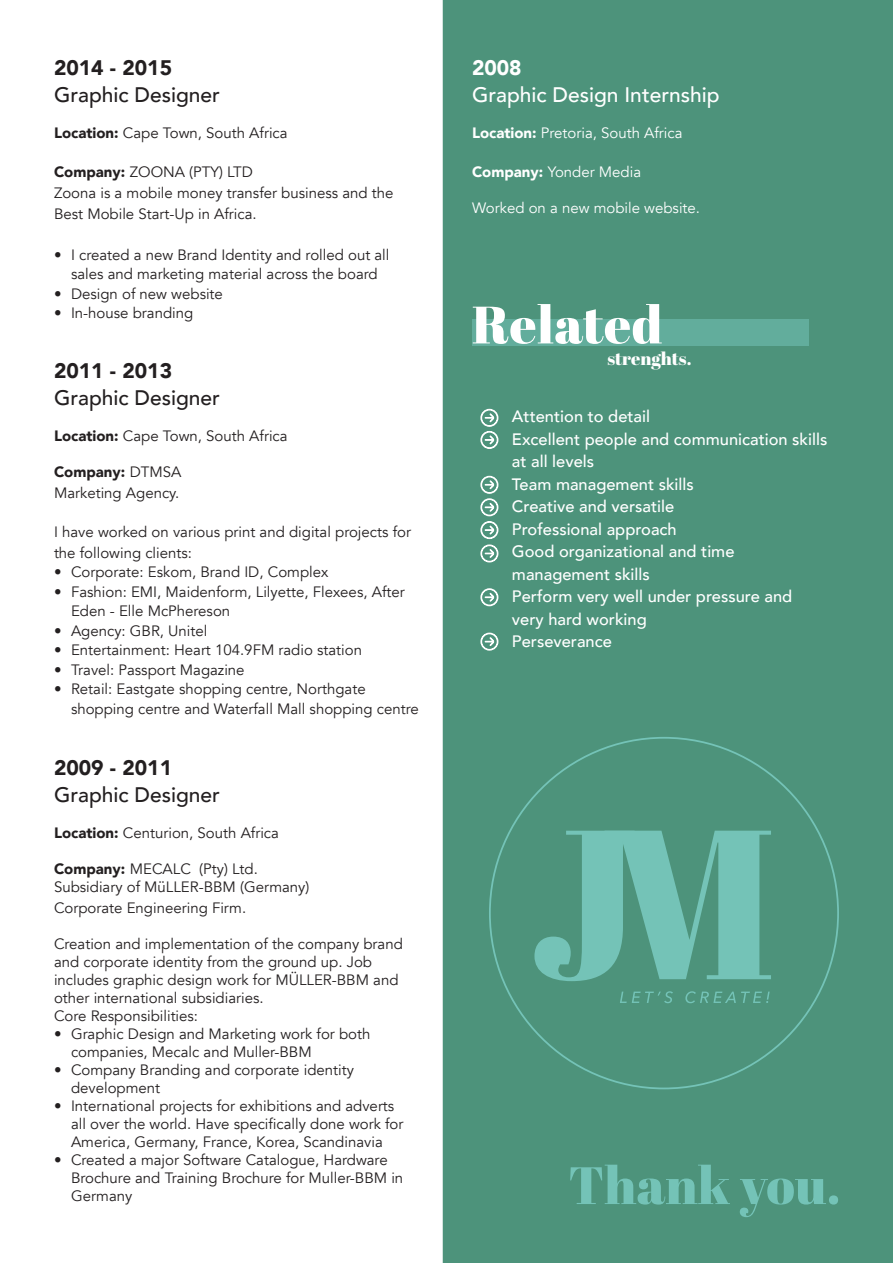
<style>
.page{position:relative;width:893px;height:1263px;background:#fff}
.page>*{position:absolute;margin:0;border:0;box-sizing:border-box;transform-origin:0 0}
.t1{font:52.5px "Abril Fatface";color:#74c3b7}
.t2{font:52.5px "Abril Fatface";letter-spacing:.01em;color:#fff}
.t3{font:500 21px "Avenir";color:#231f20}
.t4{font:900 21px "Avenir";color:#231f20}
.t5{font:500 21px "Avenir";color:#fff}
.t6{font:900 21px "Avenir";color:#fff}
.t7{font:18px "Abril Fatface";color:#fff}
.t8{font:500 16.5px/22.5px "Avenir";color:#fff}
.t9{font:15px/18px "Avenir";color:#231f20}
.t10{font:15px "Avenir";color:#fff}
.t11{font:900 15px "Avenir";color:#231f20}
.s1{font-weight:900}
.s2{font-weight:400}
</style>
<div class="page">
<div style="left:442px;top:0;width:451px;height:1263px;background:#4d937b"></div>
<div style="left:472px;top:319px;width:337px;height:26px;background:#62ad9c"></div>
<svg style="left:534px;top:831px;width:237px;height:150px;background:#62ad9c"></svg>
<svg style="left:620px;top:991px;width:53px;height:12px"></svg>
<svg style="left:685px;top:991px;width:85px;height:12px"></svg>
<svg style="left:480px;top:409px;width:19px;height:40px"></svg>
<svg style="left:480px;top:475px;width:19px;height:88px"></svg>
<svg style="left:480px;top:588px;width:19px;height:18px"></svg>
<svg style="left:480px;top:632px;width:19px;height:19px"></svg>
<p class="t4" style="left:54px;top:50px;width:120px">2014 - 2015</p>
<p class="t3" style="left:54px;top:77px;width:168px">Graphic Designer</p>
<p class="t9" style="left:54px;top:124px;width:235px"><span class="s1">Location:</span> Cape Town, South Africa</p>
<p class="t9" style="left:54px;top:163px;width:200px"><span class="s1">Company:</span> ZOONA (PTY) LTD</p>
<p class="t9" style="left:54px;top:183px;width:341px;line-height:21px">Zoona is a mobile money transfer business and the<br>Best Mobile Start-Up in Africa.</p>
<p class="t9" style="left:54px;top:245px;width:337px;line-height:19.5px;text-align:center">• I created a new Brand Identity and rolled out all sales and marketing material across the board</p>
<p class="t9" style="left:54px;top:285px;width:170px">• Design of new website</p>
<p class="t9" style="left:54px;top:304px;width:141px">• In-house branding</p>
<p class="t4" style="left:54px;top:352px;width:120px">2011 - 2013</p>
<p class="t3" style="left:54px;top:379px;width:168px">Graphic Designer</p>
<p class="t9" style="left:54px;top:427px;width:235px"><span class="s1">Location:</span> Cape Town, South Africa</p>
<p class="t11" style="left:54px;top:458px;width:129px">Company: <span class="s2">DTMSA</span></p>
<p class="t9" style="left:54px;top:484px;width:127px">Marketing Agency.</p>
<p class="t9" style="left:54px;top:521px;width:358px;line-height:21px">I have worked on various print and digital projects for the following clients:</p>
<p class="t9" style="left:54px;top:563px;width:276px">• Corporate: Eskom, Brand ID, Complex</p>
<p class="t9" style="left:71px;top:582px;width:335px;line-height:19.5px;text-indent:-17px">• Fashion: EMI, Maidenform, Lilyette, Flexees, After<br>Eden - Elle McPhereson</p>
<p class="t9" style="left:54px;top:622px;width:155px">• Agency: GBR, Unitel</p>
<p class="t9" style="left:54px;top:641px;width:310px">• Entertainment: Heart 104.9FM radio station</p>
<p class="t9" style="left:54px;top:661px;width:192px">• Travel: Passport Magazine</p>
<p class="t9" style="left:71px;top:679px;width:349px;line-height:19.5px;text-indent:-17px">• Retail: Eastgate shopping centre, Northgate shopping centre and Waterfall Mall shopping centre</p>
<p class="t4" style="left:54px;top:750px;width:120px">2009 - 2011</p>
<p class="t3" style="left:54px;top:776px;width:168px">Graphic Designer</p>
<p class="t9" style="left:54px;top:824px;width:226px"><span class="s1">Location:</span> Centurion, South Africa</p>
<p class="t9" style="left:54px;top:860px;width:205px"><span class="s1">Company:</span> MECALC (Pty) Ltd.</p>
<p class="t9" style="left:54px;top:878px;width:257px">Subsidiary of MüLLER-BBM (Germany)</p>
<p class="t9" style="left:54px;top:899px;width:194px">Corporate Engineering Firm.</p>
<p class="t9" style="left:54px;top:935px;width:350px">Creation and implementation of the company brand and corporate identity from the ground up. Job includes graphic design work for MÜLLER-BBM and other international subsidiaries.<br>Core Responsibilities:</p>
<p class="t9" style="left:71px;top:1025px;width:301px;text-indent:-17px">• Graphic Design and Marketing work for both companies, Mecalc and Muller-BBM</p>
<p class="t9" style="left:71px;top:1061px;width:285px;text-indent:-17px">• Company Branding and corporate identity development</p>
<p class="t9" style="left:71px;top:1097px;width:334px;text-indent:-17px">• International projects for exhibitions and adverts all over the world. Have specifically done work for<br>America, Germany, France, Korea, Scandinavia</p>
<p class="t9" style="left:71px;top:1151px;width:334px;text-indent:-17px">• Created a major Software Catalogue, Hardware<br>Brochure and Training Brochure for Muller-BBM in<br>Germany</p>
<p class="t6" style="left:472px;top:50px;width:51px">2008</p>
<p class="t5" style="left:472px;top:77px;width:249px">Graphic Design Internship</p>
<p class="t10" style="left:472px;top:124px;width:212px"><span class="s1">Location:</span> Pretoria, South Africa</p>
<p class="t10" style="left:472px;top:163px;width:171px"><span class="s1">Company:</span> Yonder Media</p>
<p class="t10" style="left:472px;top:199px;width:230px">Worked on a new mobile website.</p>
<p class="t2" style="left:472px;top:288px;width:192px">Related</p>
<p class="t7" style="left:607px;top:346px;width:85px">strenghts.</p>
<p class="t8" style="left:512px;top:404px;width:140px">Attention to detail</p>
<p class="t8" style="left:512px;top:427px;width:317px">Excellent people and communication skills at all levels</p>
<p class="t8" style="left:512px;top:472px;width:183px">Team management skills</p>
<p class="t8" style="left:512px;top:494px;width:164px">Creative and versatile</p>
<p class="t8" style="left:512px;top:517px;width:166px">Professional approach</p>
<p class="t8" style="left:512px;top:539px;width:224px">Good organizational and time management skills</p>
<p class="t8" style="left:512px;top:584px;width:282px">Perform very well under pressure and very hard working<br>Perseverance</p>
<p class="t1" style="left:568px;top:1148px;width:274px">Thank you.</p>
</div>
